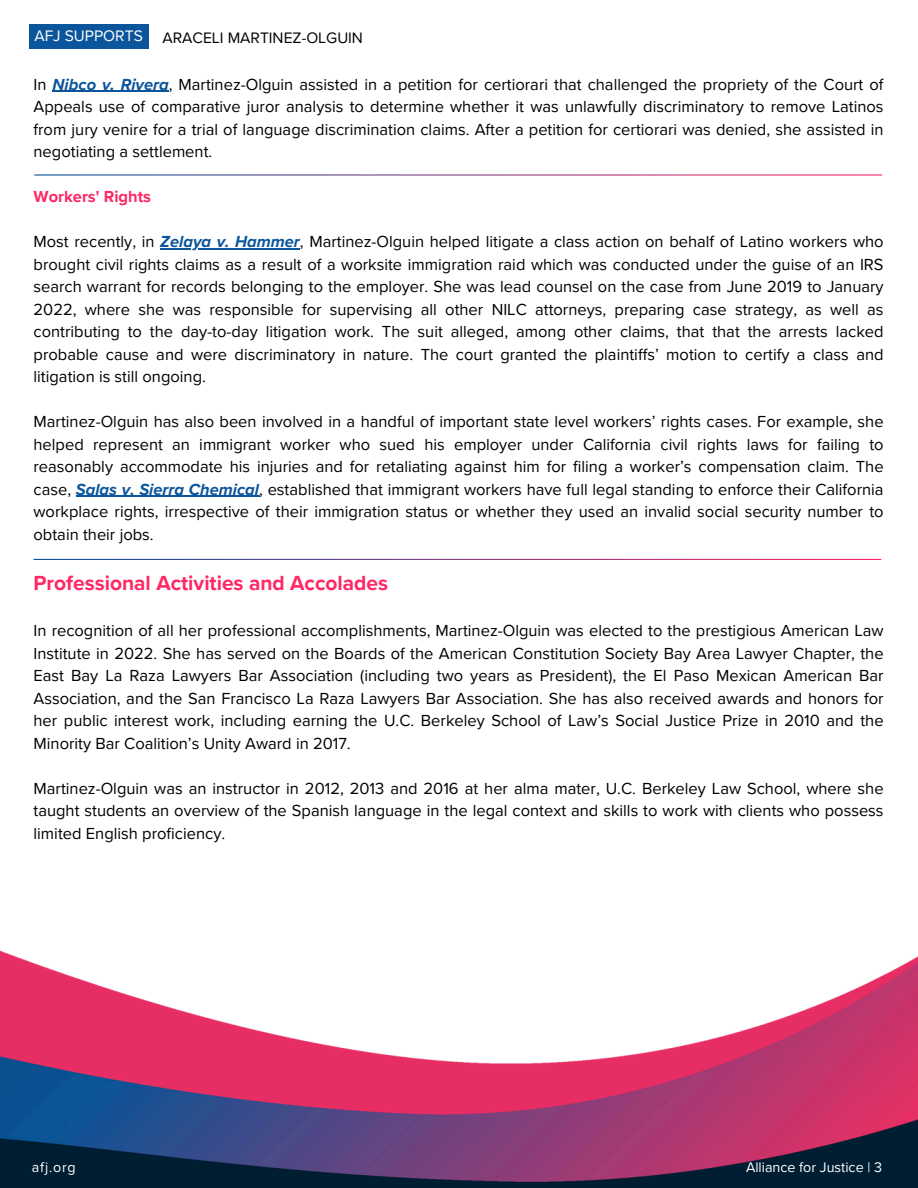
<style>
.page{position:relative;width:918px;height:1188px;background:#fff}
.page>*{position:absolute;margin:0;border:0;box-sizing:border-box;transform-origin:0 0}
.t1{font:700 21px "Proxima Nova";color:#ff2864}
.t2{font:16.5px/22.5px "Proxima Nova";color:#000;text-align:justify}
.t3{font:700 16.5px "Proxima Nova";color:#ff2864}
.t4{font:15.6px "Proxima Nova";color:#000}
.t5{font:15.6px "Proxima Nova";color:#fff}
.t6{font:14.25px "Proxima Nova";color:#fff}
.s1{font-weight:700;font-style:italic;color:#0a559b}
</style>
<div class="page">
<img style="left:0;top:950px;width:918px;height:238px">
<hr style="left:53px;top:91px;width:116px;height:1px;background:#0a559b">
<hr style="left:160px;top:248px;width:140px;height:1px;background:#0a559b">
<hr style="left:76px;top:496px;width:183px;height:1px;background:#0a559b">
<div style="left:29px;top:24px;width:119px;height:25px;background:#0a559b"></div>
<h4 class="t5" style="left:34px;top:26px;width:110px">AFJ SUPPORTS</h4>
<p class="t4" style="left:163px;top:28px;width:202px">ARACELI MARTINEZ-OLGUIN</p>
<h2 class="t2" style="left:34px;top:73px;width:852px">In <span class="s1">Nibco v. Rivera</span>, Martinez-Olguin assisted in a petition for certiorari that challenged the propriety of the Court of Appeals use of comparative juror analysis to determine whether it was unlawfully discriminatory to remove Latinos from jury venire for a trial of language discrimination claims. After a petition for certiorari was denied, she assisted in negotiating a settlement.</h2>
<h2 class="t3" style="left:34px;top:187px;width:119px">Workers' Rights</h2>
<h4 class="t2" style="left:34px;top:231px;width:852px">Most recently, in <span class="s1">Zelaya v. Hammer</span>, Martinez-Olguin helped litigate a class action on behalf of Latino workers who</h4>
<h3 class="t2" style="left:34px;top:253px;width:852px">brought civil rights claims as a result of a worksite immigration raid which was conducted under the guise of an IRS search warrant for records belonging to the employer. She was lead counsel on the case from June 2019 to January 2022, where she was responsible for supervising all other NILC attorneys, preparing case strategy, as well as contributing to the day-to-day litigation work. The suit alleged, among other claims, that that the arrests lacked probable cause and were discriminatory in nature. The court granted the plaintiffs’ motion to certify a class and litigation is still ongoing.</h3>
<h3 class="t2" style="left:34px;top:411px;width:852px">Martinez-Olguin has also been involved in a handful of important state level workers’ rights cases. For example, she</h3>
<h4 class="t2" style="left:34px;top:433px;width:852px">helped represent an immigrant worker who sued his employer under California civil rights laws for failing to reasonably accommodate his injuries and for retaliating against him for filing a worker’s compensation claim. The case, <span class="s1">Salas v. Sierra Chemical</span>, established that immigrant workers have full legal standing to enforce their California workplace rights, irrespective of their immigration status or whether they used an invalid social security number to obtain their jobs.</h4>
<h4 class="t1" style="left:34px;top:571px;width:356px">Professional Activities and Accolades</h4>
<h4 class="t2" style="left:34px;top:620px;width:852px">In recognition of all her professional accomplishments, Martinez-Olguin was elected to the prestigious American Law</h4>
<h1 class="t2" style="left:34px;top:642px;width:852px">Institute in 2022. She has served on the Boards of the American Constitution Society Bay Area Lawyer Chapter, the East Bay La Raza Lawyers Bar Association (including two years as President), the El Paso Mexican American Bar Association, and the San Francisco La Raza Lawyers Bar Association. She has also received awards and honors for her public interest work, including earning the U.C. Berkeley School of Law’s Social Justice Prize in 2010 and the Minority Bar Coalition’s Unity Award in 2017.</h1>
<h1 class="t2" style="left:34px;top:777px;width:852px">Martinez-Olguin was an instructor in 2012, 2013 and 2016 at her alma mater, U.C. Berkeley Law School, where she</h1>
<h4 class="t2" style="left:34px;top:800px;width:852px">taught students an overview of the Spanish language in the legal context and skills to work with clients who possess limited English proficiency.</h4>
<p class="t6" style="left:32px;top:1159px;width:45px">afj.org</p>
<p class="t6" style="left:746px;top:1159px;width:138px">Alliance for Justice | 3</p>
</div>
